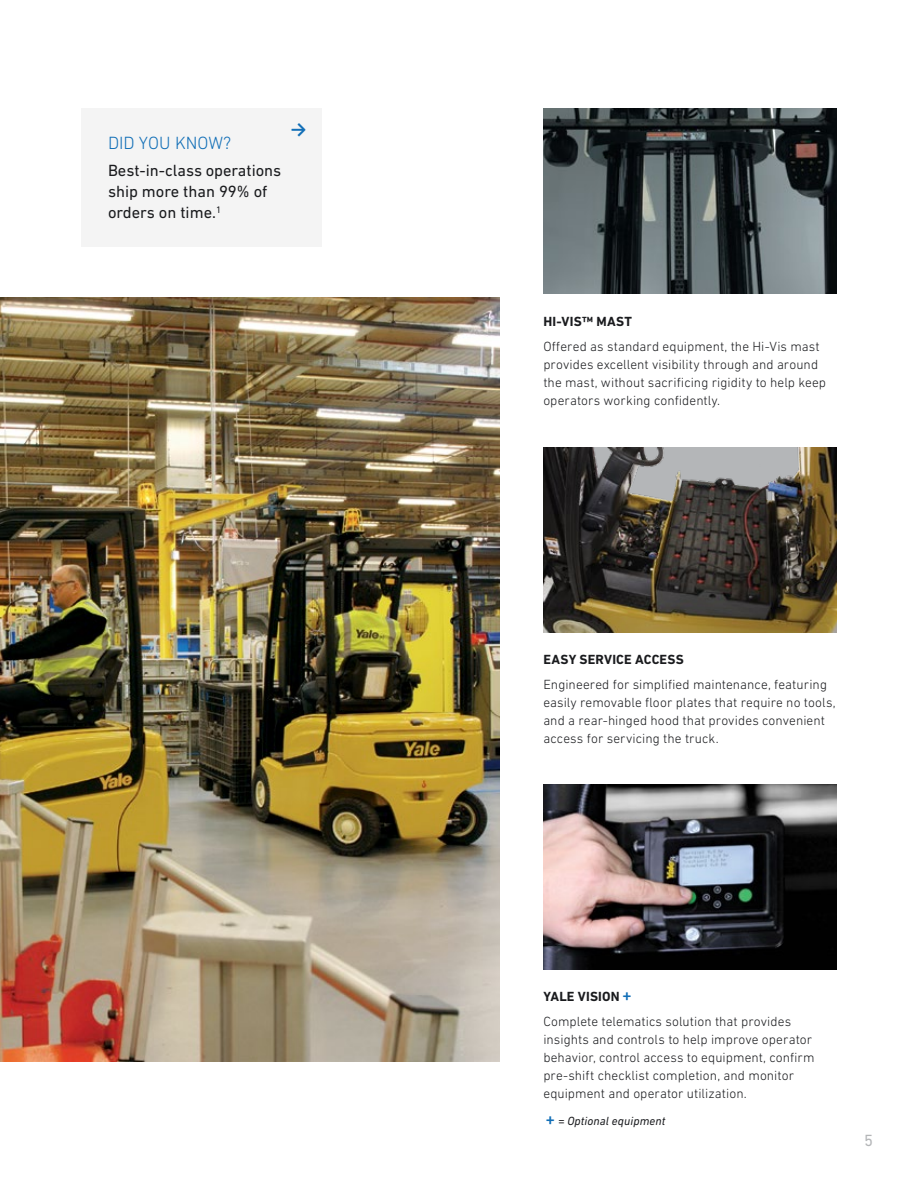
<style>
.page{position:relative;width:918px;height:1188px;background:#fff}
.page>*{position:absolute;margin:0;border:0;box-sizing:border-box;transform-origin:0 0}
.t1{font:300 18px "DIN Next LT Pro";color:#126fb7}
.t2{font:700 18px "Calibri";color:#126fb7}
.t3{font:16.5px/21px "DIN Next LT Pro";color:#1a1b1e}
.t4{font:16.5px "DIN Next LT Pro";color:#b4b6b8}
.t5{font:300 13.5px/18px "DIN Next LT Pro";letter-spacing:.005em;color:#1a1b1e}
.t6{font:700 13.5px "DIN Next LT Pro";letter-spacing:.015em;color:#1a1b1e}
.t7{font:italic 12px "DIN Next LT Pro";letter-spacing:.01em;color:#1a1b1e}
.s1{font-weight:700}
.s2{font-family:"Calibri";font-weight:700;font-size:16.8px;color:#126fb7}
.s3{font-family:"Calibri";font-weight:700;font-style:normal;font-size:16.8px;color:#126fb7}
</style>
<div class="page">
<img style="left:0;top:297px;width:500px;height:764px">
<img style="left:543px;top:108px;width:294px;height:186px">
<img style="left:543px;top:447px;width:294px;height:186px">
<img style="left:543px;top:784px;width:294px;height:186px">
<div style="left:81px;top:108px;width:241px;height:138px;background:#f4f4f4"></div>
<h1 class="t1" style="left:108px;top:132px;width:125px">DID YOU KNOW?</h1>
<p class="t3" style="left:108px;top:160px;width:175px">Best-in-class operations ship more than 99% of orders on time.<sup>1</sup></p>
<h1 class="t2" style="left:290px;top:118px;width:18px">→</h1>
<p class="t6" style="left:543px;top:314px;width:90px">HI-VIS™ MAST</p>
<p class="t5" style="left:543px;top:337px;width:284px">Offered as standard equipment, the Hi-Vis mast provides excellent visibility through and around the mast, without sacrificing rigidity to help keep operators working confidently.</p>
<p class="t6" style="left:543px;top:652px;width:142px">EASY SERVICE ACCESS</p>
<p class="t5" style="left:543px;top:675px;width:294px">Engineered for simplified maintenance, featuring easily removable floor plates that require no tools, and a rear-hinged hood that provides convenient access for servicing the truck.</p>
<p class="t5" style="left:543px;top:984px;width:249px;line-height:24.8px"><span class="s1">YALE VISION</span> <span class="s2">+<br></span>Complete telematics solution that provides</p>
<p class="t5" style="left:543px;top:1030px;width:273px">insights and controls to help improve operator behavior, control access to equipment, confirm pre-shift checklist completion, and monitor equipment and operator utilization.</p>
<p class="t7" style="left:546px;top:1114px;width:121px"><span class="s3">+</span> = Optional equipment</p>
<p class="t4" style="left:864px;top:1131px;width:10px">5</p>
</div>
